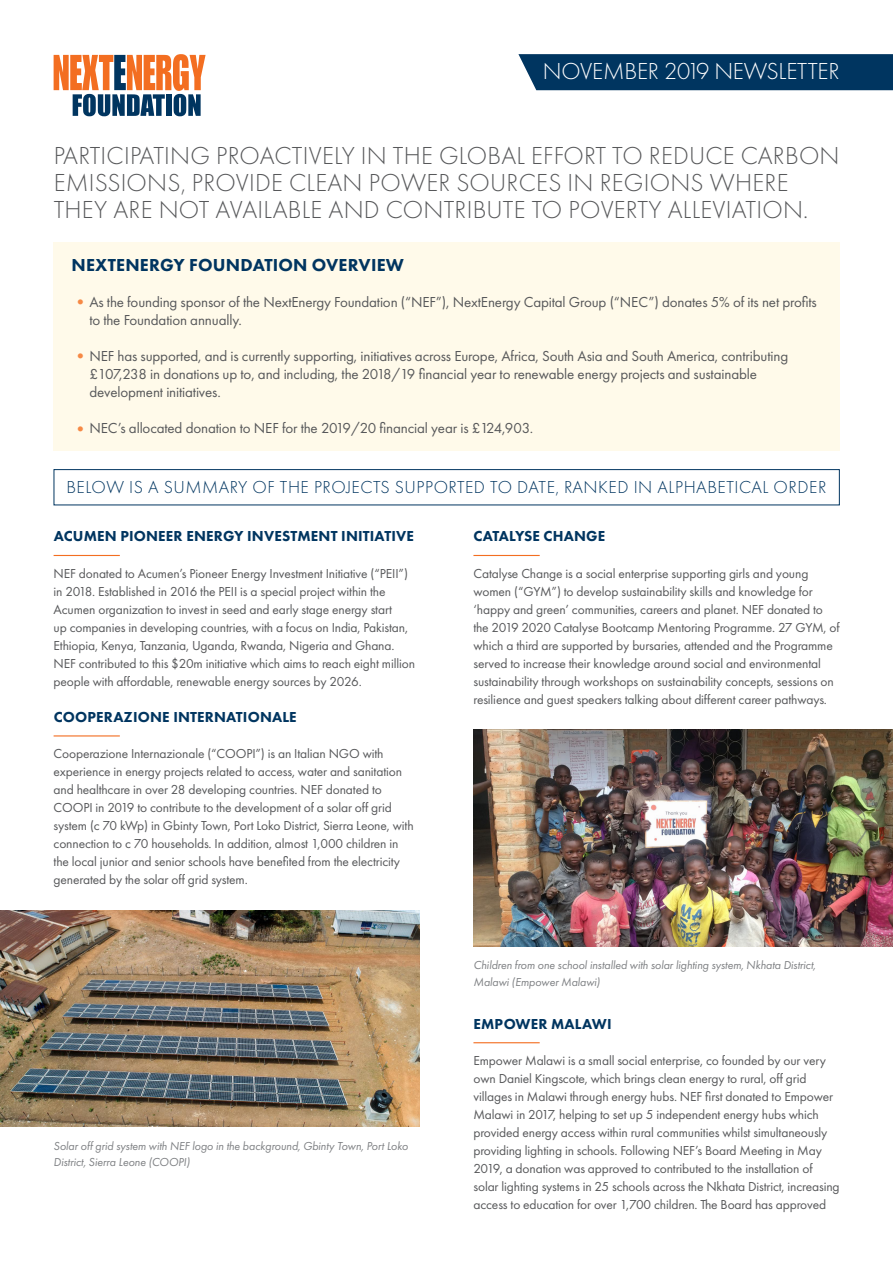
<style>
.page{position:relative;width:893px;height:1263px;background:#fff}
.page>*{position:absolute;margin:0;border:0;box-sizing:border-box;transform-origin:0 0}
._18pt___18pt_light{font:300 25.5px/27px "Futura PT";letter-spacing:.01em;color:#57585a}
._10pt_body{font:300 24px "Futura PT";letter-spacing:-.01em;color:#fff}
._18pt___18pt_light-2{font:300 18px "Futura PT";letter-spacing:.03em;color:#003560}
.t1{font:800 18px "Futura PT";letter-spacing:.01em;color:#003560}
.t2{font:15px/18px "Futura PT";letter-spacing:-.01em;color:#57585a}
.t3{font:800 15px "Futura PT";letter-spacing:.01em;color:#003560}
._10pt_body-2{font:13.5px/18px "Futura PT";letter-spacing:-.01em;color:#57585a}
.t4{font:italic 12px/16.5px "Futura PT";letter-spacing:-.01em;color:#808285}
.s1{font-size:18px;color:#f68945}
</style>
<div class="page">
<img style="left:0;top:910px;width:420px;height:217px">
<img style="left:473px;top:730px;width:420px;height:216px">
<div style="left:54px;top:243px;width:786px;height:208px;background:#fffaea"></div>
<div style="left:518px;top:54px;width:375px;height:36px;background:#003560"></div>
<div style="left:54px;top:469px;width:786px;height:36px;border:1px solid #003560"></div>
<hr style="left:54px;top:555px;width:66px;height:1px;background:#f36e21">
<hr style="left:54px;top:735px;width:66px;height:1px;background:#f36e21">
<hr style="left:473px;top:555px;width:67px;height:1px;background:#f36e21">
<hr style="left:473px;top:1042px;width:67px;height:1px;background:#f36e21">
<svg style="left:54px;top:54px;width:152px;height:62px"></svg>
<p class="_10pt_body" style="left:543px;top:57px;width:298px">NOVEMBER 2019 NEWSLETTER</p>
<p class="_18pt___18pt_light" style="left:54px;top:142px;width:787px">PARTICIPATING PROACTIVELY IN THE GLOBAL EFFORT TO REDUCE CARBON<br>EMISSIONS, PROVIDE CLEAN POWER SOURCES IN REGIONS WHERE<br>THEY ARE NOT AVAILABLE AND CONTRIBUTE TO POVERTY ALLEVIATION.</p>
<p class="t1" style="left:72px;top:253px;width:334px">NEXTENERGY FOUNDATION OVERVIEW</p>
<p class="t2" style="left:89px;top:293px;width:729px;text-indent:-18px"><span class="s1">•</span>As the founding sponsor of the NextEnergy Foundation (“NEF”), NextEnergy Capital Group (“NEC”) donates 5% of its net profits to the Foundation annually.</p>
<p class="t2" style="left:89px;top:347px;width:700px;text-indent:-18px"><span class="s1">•</span>NEF has supported, and is currently supporting, initiatives across Europe, Africa, South Asia and South America, contributing £107,238 in donations up to, and including, the 2018/19 financial year to renewable energy projects and sustainable development initiatives.</p>
<p class="t2" style="left:71px;top:419px;width:463px"><span class="s1">•</span>NEC’s allocated donation to NEF for the 2019/20 financial year is £124,903.</p>
<p class="_18pt___18pt_light-2" style="left:66px;top:477px;width:761px">BELOW IS A SUMMARY OF THE PROJECTS SUPPORTED TO DATE, RANKED IN ALPHABETICAL ORDER</p>
<p class="t3" style="left:54px;top:527px;width:362px">ACUMEN PIONEER ENERGY INVESTMENT INITIATIVE</p>
<p class="_10pt_body-2" style="left:54px;top:564px;width:363px">NEF donated to Acumen’s Pioneer Energy Investment Initiative (“PEII”) in 2018. Established in 2016 the PEII is a special project within the Acumen organization to invest in seed and early stage energy start<br>up companies in developing countries, with a focus on India, Pakistan, Ethiopia, Kenya, Tanzania, Uganda, Rwanda, Nigeria and Ghana.<br>NEF contributed to this $20m initiative which aims to reach eight million people with affordable, renewable energy sources by 2026.</p>
<p class="t3" style="left:54px;top:707px;width:245px">COOPERAZIONE INTERNATIONALE</p>
<p class="_10pt_body-2" style="left:54px;top:744px;width:362px">Cooperazione Internazionale (“COOPI”) is an Italian NGO with experience in energy projects related to access, water and sanitation and healthcare in over 28 developing countries. NEF donated to COOPI in 2019 to contribute to the development of a solar off grid system (c 70 kWp) in Gbinty Town, Port Loko District, Sierra Leone, with connection to c 70 households. In addition, almost 1,000 children in the local junior and senior schools have benefited from the electricity generated by the solar off grid system.</p>
<p class="t4" style="left:54px;top:1137px;width:356px">Solar off grid system with NEF logo in the background, Gbinty Town, Port Loko<br>District, Sierra Leone (COOPI)</p>
<p class="t3" style="left:473px;top:527px;width:133px">CATALYSE CHANGE</p>
<p class="_10pt_body-2" style="left:473px;top:564px;width:368px">Catalyse Change is a social enterprise supporting girls and young women (“GYM”) to develop sustainability skills and knowledge for ‘happy and green’ communities, careers and planet. NEF donated to the 2019 2020 Catalyse Bootcamp Mentoring Programme. 27 GYM, of which a third are supported by bursaries, attended and the Programme served to increase their knowledge around social and environmental sustainability through workshops on sustainability concepts, sessions on resilience and guest speakers talking about different career pathways.</p>
<p class="t4" style="left:473px;top:957px;width:344px">Children from one school installed with solar lighting system, Nkhata District,<br>Malawi (Empower Malawi)</p>
<p class="t3" style="left:473px;top:1014px;width:140px">EMPOWER MALAWI</p>
<p class="_10pt_body-2" style="left:473px;top:1051px;width:368px">Empower Malawi is a small social enterprise, co founded by our very own Daniel Kingscote, which brings clean energy to rural, off grid villages in Malawi through energy hubs. NEF first donated to Empower Malawi in 2017, helping to set up 5 independent energy hubs which provided energy access within rural communities whilst simultaneously providing lighting in schools. Following NEF’s Board Meeting in May 2019, a donation was approved to contributed to the installation of solar lighting systems in 25 schools across the Nkhata District, increasing access to education for over 1,700 children. The Board has approved</p>
</div>
